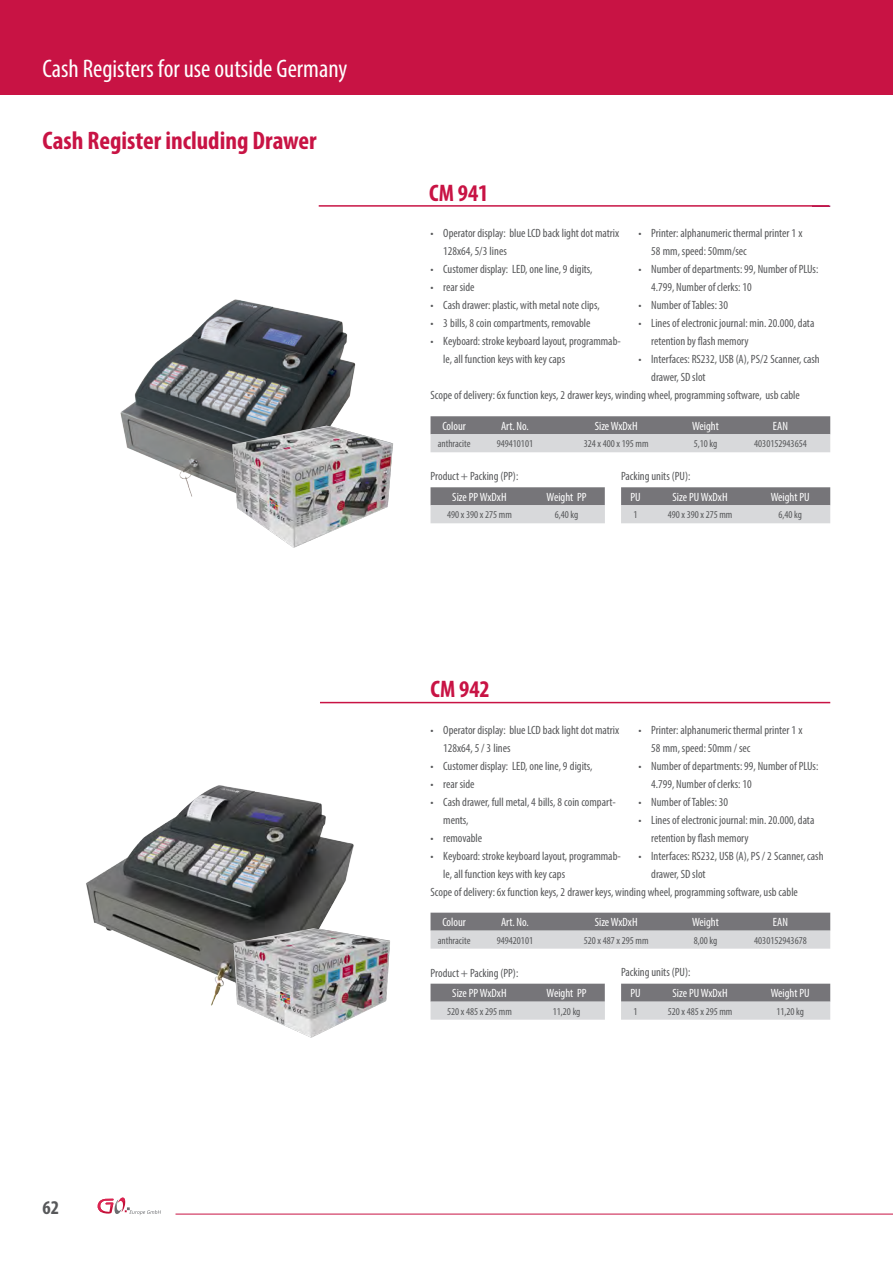
<style>
.page{position:relative;width:893px;height:1263px;background:#fff}
.page>*{position:absolute;margin:0;border:0;box-sizing:border-box;transform-origin:0 0}
.t1{font:condensed 25.5px "Myriad Pro";color:#fff}
.t2{font:700 condensed 25.5px "Myriad Pro";color:#c81344}
.t3{font:700 condensed 24px "Myriad Pro";color:#c81344}
.t4{font:700 condensed 19.5px "Myriad Pro";color:#57585a}
.t5{font:condensed 12px/18px "Myriad Pro";color:#57585a}
.t6{font:condensed 12px "Myriad Pro";color:#fff}
.t7{font:condensed 10.5px "Myriad Pro";color:#57585a}
</style>
<div class="page">
<svg style="left:320px;top:701px;width:511px;height:3px"></svg>
<div style="left:0;top:0;width:893px;height:95px;background:#c81344"></div>
<hr style="left:176px;top:1214px;width:717px;height:1px;background:#c81344">
<svg style="left:97px;top:1197px;width:64px;height:18px"></svg>
<img style="left:86px;top:785px;width:268px;height:221px">
<img style="left:227px;top:927px;width:163px;height:111px">
<hr style="left:320px;top:702px;width:510px;height:1px;background:#c81344">
<svg style="left:431px;top:913px;width:399px;height:36px;background:#a9a9ac"></svg>
<svg style="left:431px;top:984px;width:399px;height:36px;background:#acacaf"></svg>
<img style="left:120px;top:299px;width:236px;height:198px">
<img style="left:226px;top:423px;width:167px;height:125px">
<hr style="left:320px;top:205px;width:510px;height:2px;background:#9e1f62">
<svg style="left:431px;top:416px;width:399px;height:36px;background:#a8a8ab"></svg>
<svg style="left:431px;top:487px;width:399px;height:36px;background:#acacae"></svg>
<hr style="left:319px;top:205px;width:510px;height:2px;background:#c81344">
<h1 class="t1" style="left:43px;top:53px;width:306px">Cash Registers for use outside Germany</h1>
<h1 class="t2" style="left:43px;top:124px;width:276px">Cash Register including Drawer</h1>
<h3 class="t4" style="left:43px;top:1195px;width:18px">62</h3>
<h2 class="t3" style="left:429px;top:178px;width:61px">CM 941</h2>
<p class="t5" style="left:651px;top:224px;width:153px;text-indent:-13px">• Printer: alphanumeric thermal printer 1 x<br>58 mm, speed: 50mm/sec</p>
<p class="t5" style="left:651px;top:260px;width:169px;text-indent:-13px">• Number of departments: 99, Number of PLUs:<br>4.799, Number of clerks: 10</p>
<p class="t5" style="left:638px;top:296px;width:91px">• Number of Tables: 30</p>
<p class="t5" style="left:651px;top:314px;width:165px;text-indent:-13px">• Lines of electronic journal: min. 20.000, data retention by flash memory</p>
<p class="t5" style="left:638px;top:350px;width:183px">• Interfaces: RS232, USB (A), PS/2 Scanner, cash</p>
<p class="t5" style="left:651px;top:368px;width:56px">drawer, SD slot</p>
<p class="t5" style="left:431px;top:386px;width:371px">Scope of delivery: 6x function keys, 2 drawer keys, winding wheel, programming software, usb cable</p>
<p class="t6" style="left:442px;top:419px;width:25px">Colour</p>
<p class="t6" style="left:501px;top:419px;width:29px">Art. No.</p>
<p class="t6" style="left:595px;top:419px;width:44px">Size WxDxH</p>
<p class="t6" style="left:692px;top:419px;width:28px">Weight</p>
<p class="t6" style="left:773px;top:419px;width:17px">EAN</p>
<p class="t7" style="left:438px;top:437px;width:34px">anthracite</p>
<p class="t7" style="left:497px;top:437px;width:38px">949410101</p>
<p class="t7" style="left:584px;top:437px;width:66px">324 x 400 x 195 mm</p>
<p class="t7" style="left:694px;top:437px;width:25px">5,10 kg</p>
<p class="t7" style="left:754px;top:437px;width:54px">4030152943654</p>
<p class="t5" style="left:431px;top:467px;width:89px">Product + Packing (PP):</p>
<p class="t5" style="left:621px;top:466px;width:71px">Packing units (PU):</p>
<p class="t6" style="left:452px;top:490px;width:56px">Size PP WxDxH</p>
<p class="t6" style="left:547px;top:490px;width:41px">Weight PP</p>
<p class="t6" style="left:630px;top:490px;width:12px">PU</p>
<p class="t6" style="left:673px;top:490px;width:56px">Size PU WxDxH</p>
<p class="t6" style="left:771px;top:490px;width:40px">Weight PU</p>
<p class="t7" style="left:447px;top:508px;width:66px">490 x 390 x 275 mm</p>
<p class="t7" style="left:555px;top:508px;width:25px">6,40 kg</p>
<p class="t7" style="left:633px;top:508px;width:6px">1</p>
<p class="t7" style="left:668px;top:508px;width:66px">490 x 390 x 275 mm</p>
<p class="t7" style="left:778px;top:508px;width:25px">6,40 kg</p>
<p class="t5" style="left:443px;top:224px;width:177px;text-indent:-13px">• Operator display: blue LCD back light dot matrix<br>128x64, 5/3 lines</p>
<p class="t5" style="left:431px;top:260px;width:164px">• Customer display: LED, one line, 9 digits,</p>
<p class="t5" style="left:431px;top:278px;width:45px">• rear side</p>
<p class="t5" style="left:431px;top:296px;width:171px">• Cash drawer: plastic, with metal note clips,</p>
<p class="t5" style="left:431px;top:314px;width:162px">• 3 bills, 8 coin compartments, removable</p>
<p class="t5" style="left:443px;top:332px;width:179px;text-indent:-13px">• Keyboard: stroke keyboard layout, programmab&shy;le, all function keys with key caps</p>
<h2 class="t3" style="left:431px;top:674px;width:61px">CM 942</h2>
<p class="t5" style="left:443px;top:720px;width:177px;text-indent:-13px">• Operator display: blue LCD back light dot matrix<br>128x64, 5 / 3 lines</p>
<p class="t5" style="left:431px;top:756px;width:164px">• Customer display: LED, one line, 9 digits,</p>
<p class="t5" style="left:431px;top:774px;width:45px">• rear side</p>
<p class="t5" style="left:443px;top:792px;width:174px;text-indent:-13px">• Cash drawer, full metal, 4 bills, 8 coin compart&shy;ments,</p>
<p class="t5" style="left:431px;top:828px;width:53px">• removable</p>
<p class="t5" style="left:443px;top:846px;width:179px;text-indent:-13px">• Keyboard: stroke keyboard layout, programmab&shy;le, all function keys with key caps</p>
<p class="t5" style="left:651px;top:720px;width:153px;text-indent:-13px">• Printer: alphanumeric thermal printer 1 x<br>58 mm, speed: 50mm / sec</p>
<p class="t5" style="left:651px;top:756px;width:169px;text-indent:-13px">• Number of departments: 99, Number of PLUs:<br>4.799, Number of clerks: 10</p>
<p class="t5" style="left:638px;top:792px;width:91px">• Number of Tables: 30</p>
<p class="t5" style="left:651px;top:810px;width:165px;text-indent:-13px">• Lines of electronic journal: min. 20.000, data retention by flash memory</p>
<p class="t5" style="left:638px;top:846px;width:187px">• Interfaces: RS232, USB (A), PS / 2 Scanner, cash</p>
<p class="t5" style="left:651px;top:864px;width:56px">drawer, SD slot</p>
<p class="t5" style="left:431px;top:882px;width:369px">Scope of delivery: 6x function keys, 2 drawer keys, winding wheel, programming software, usb cable</p>
<p class="t6" style="left:442px;top:915px;width:25px">Colour</p>
<p class="t6" style="left:501px;top:915px;width:29px">Art. No.</p>
<p class="t6" style="left:595px;top:915px;width:44px">Size WxDxH</p>
<p class="t6" style="left:692px;top:915px;width:28px">Weight</p>
<p class="t6" style="left:773px;top:915px;width:17px">EAN</p>
<p class="t7" style="left:438px;top:934px;width:34px">anthracite</p>
<p class="t7" style="left:497px;top:934px;width:38px">949420101</p>
<p class="t7" style="left:584px;top:934px;width:66px">520 x 487 x 295 mm</p>
<p class="t7" style="left:694px;top:934px;width:25px">8,00 kg</p>
<p class="t7" style="left:754px;top:934px;width:54px">4030152943678</p>
<p class="t5" style="left:431px;top:964px;width:89px">Product + Packing (PP):</p>
<p class="t5" style="left:621px;top:963px;width:71px">Packing units (PU):</p>
<p class="t6" style="left:452px;top:986px;width:56px">Size PP WxDxH</p>
<p class="t6" style="left:547px;top:986px;width:41px">Weight PP</p>
<p class="t6" style="left:630px;top:986px;width:12px">PU</p>
<p class="t6" style="left:673px;top:986px;width:56px">Size PU WxDxH</p>
<p class="t6" style="left:771px;top:986px;width:40px">Weight PU</p>
<p class="t7" style="left:447px;top:1005px;width:66px">520 x 485 x 295 mm</p>
<p class="t7" style="left:553px;top:1005px;width:29px">11,20 kg</p>
<p class="t7" style="left:633px;top:1005px;width:6px">1</p>
<p class="t7" style="left:668px;top:1005px;width:66px">520 x 485 x 295 mm</p>
<p class="t7" style="left:776px;top:1005px;width:29px">11,20 kg</p>
</div>
